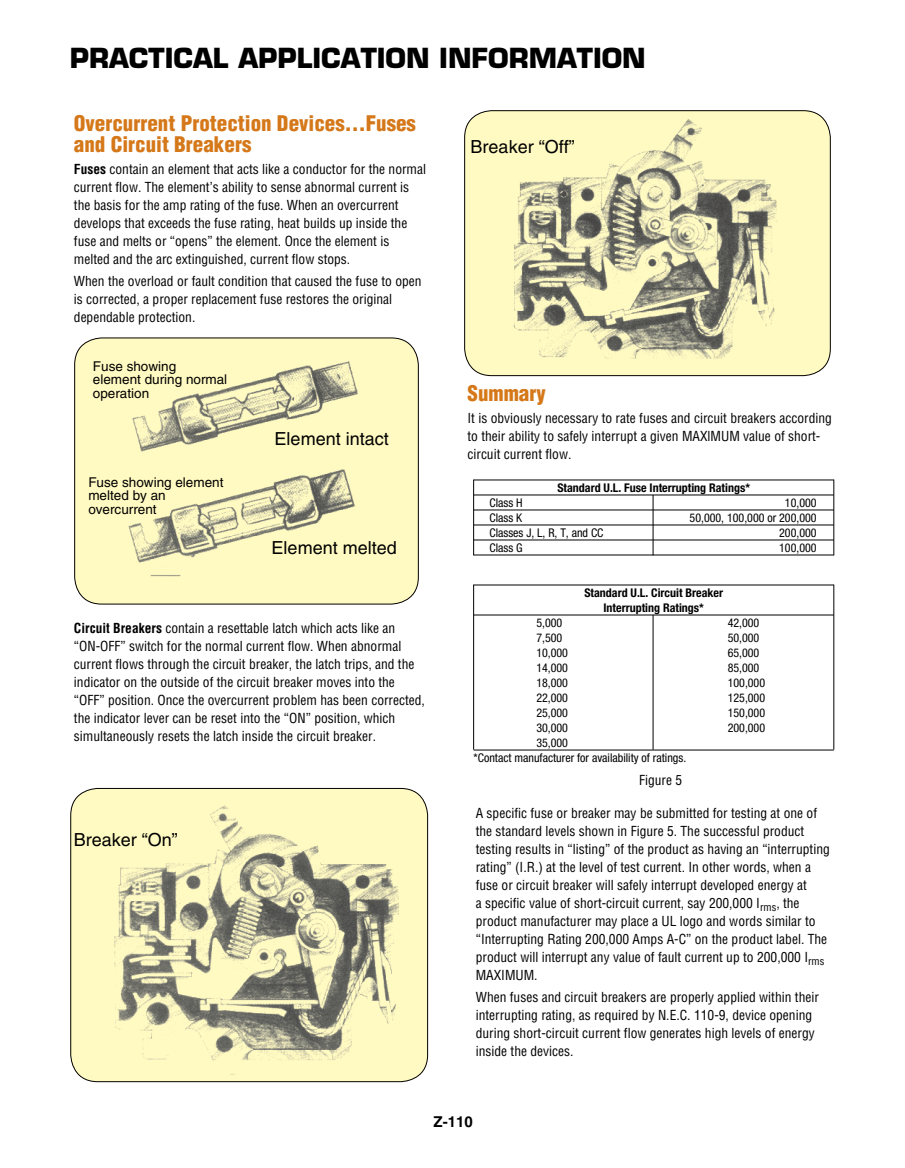
<style>
.page{position:relative;width:905px;height:1168px;background:#fff}
.page>*{position:absolute;margin:0;border:0;box-sizing:border-box;transform-origin:0 0}
.t1{font:700 27px "Eurostile";color:#000}
.t2{font:900 condensed 21px/21px "Helvetica";color:#d5781a}
.t3{font:18px "Helvetica";color:#000}
.t4{font:700 15px "Helvetica";color:#000}
.t5{font:condensed 13.5px/18px "Helvetica";color:#000}
.t6{font:13.5px/13.5px "Helvetica";color:#000}
.t7{font:condensed 12px/15px "Helvetica Neue";color:#000}
.t8{font:700 condensed 12px/15px "Helvetica Neue";color:#000;text-align:center}
.s1{font-weight:700}
</style>
<div class="page">
<img style="left:464px;top:111px;width:366px;height:265px">
<div style="left:464px;top:110px;width:366px;height:266px;border:1px solid #000;border-radius:27px"></div>
<img style="left:75px;top:345px;width:343px;height:259px">
<div style="left:74px;top:338px;width:344px;height:266px;border:1px solid #000;border-radius:27px"></div>
<img style="left:71px;top:788px;width:356px;height:293px">
<div style="left:70px;top:788px;width:358px;height:294px;border:1px solid #000;border-radius:27px"></div>
<hr style="left:473px;top:495px;width:360px;height:1px;background:#000">
<hr style="left:473px;top:480px;width:360px;height:1px;background:#000">
<hr style="left:473px;top:510px;width:360px;height:1px;background:#000">
<hr style="left:473px;top:525px;width:360px;height:1px;background:#000">
<hr style="left:473px;top:540px;width:360px;height:1px;background:#000">
<hr style="left:473px;top:555px;width:360px;height:1px;background:#000">
<hr style="left:473px;top:585px;width:360px;height:1px;background:#000">
<hr style="left:473px;top:615px;width:360px;height:1px;background:#000">
<hr style="left:473px;top:750px;width:360px;height:1px;background:#000">
<hr style="left:833px;top:585px;width:1px;height:165px;background:#000">
<hr style="left:652px;top:615px;width:1px;height:135px;background:#000">
<hr style="left:473px;top:585px;width:1px;height:165px;background:#000">
<hr style="left:833px;top:480px;width:1px;height:75px;background:#000">
<hr style="left:652px;top:495px;width:1px;height:60px;background:#000">
<hr style="left:473px;top:480px;width:1px;height:75px;background:#000">
<h1 class="t1" style="left:70px;top:41px;width:189px">PRACTICAL APP</h1>
<h1 class="t1" style="left:297px;top:41px;width:350px">LICATION INFORMATION</h1>
<h2 class="t2" style="left:74px;top:112px;width:343px">Overcurrent Protection Devices...Fuses and Circuit Breakers</h2>
<p class="t5" style="left:74px;top:160px;width:354px"><span class="s1">Fuses</span> contain an element that acts like a conductor for the normal current flow. The element’s ability to sense abnormal current is the basis for the amp rating of the fuse. When an overcurrent develops that exceeds the fuse rating, heat builds up inside the fuse and melts or “opens” the element. Once the element is melted and the arc extinguished, current flow stops.</p>
<p class="t5" style="left:74px;top:272px;width:349px">When the overload or fault condition that caused the fuse to open is corrected, a proper replacement fuse restores the original dependable protection.</p>
<p class="t6" style="left:93px;top:359px;width:136px">Fuse showing element during normal operation</p>
<p class="t6" style="left:88px;top:475px;width:137px">Fuse showing element melted by an overcurrent</p>
<h3 class="t3" style="left:274px;top:429px;width:116px">Element intact</h3>
<h3 class="t3" style="left:271px;top:537px;width:127px">Element melted</h3>
<p class="t5" style="left:74px;top:619px;width:352px"><span class="s1">Circuit Breakers</span> contain a resettable latch which acts like an “ON-OFF” switch for the normal current flow. When abnormal current flows through the circuit breaker, the latch trips, and the indicator on the outside of the circuit breaker moves into the “OFF” position. Once the overcurrent problem has been corrected, the indicator lever can be reset into the “ON” position, which simultaneously resets the latch inside the circuit breaker.</p>
<h3 class="t3" style="left:74px;top:829px;width:106px">Breaker “On”</h3>
<h3 class="t3" style="left:470px;top:136px;width:106px">Breaker “Off”</h3>
<h2 class="t2" style="left:467px;top:382px;width:80px">Summary</h2>
<p class="t5" style="left:467px;top:409px;width:366px">It is obviously necessary to rate fuses and circuit breakers according to their ability to safely interrupt a given MAXlMUM value of short&shy;circuit current flow.</p>
<p class="t8" style="left:557px;top:480px;width:194px">Standard U.L. Fuse Interrupting Ratings*</p>
<p class="t7" style="left:489px;top:495px;width:35px">Class H</p>
<p class="t7" style="left:785px;top:495px;width:33px">10,000</p>
<p class="t7" style="left:489px;top:510px;width:34px">Class K</p>
<p class="t7" style="left:689px;top:510px;width:128px">50,000, 100,000 or 200,000</p>
<p class="t7" style="left:489px;top:525px;width:115px">Classes J, L, R, T, and CC</p>
<p class="t7" style="left:779px;top:525px;width:39px">200,000</p>
<p class="t7" style="left:489px;top:540px;width:35px">Class G</p>
<p class="t7" style="left:779px;top:540px;width:39px">100,000</p>
<p class="t8" style="left:584px;top:585px;width:140px">Standard U.L. Circuit Breaker<br>Interrupting Ratings*</p>
<p class="t7" style="left:536px;top:615px;width:27px">5,000</p>
<p class="t7" style="left:727px;top:615px;width:33px">42,000</p>
<p class="t7" style="left:536px;top:630px;width:27px">7,500</p>
<p class="t7" style="left:727px;top:630px;width:33px">50,000</p>
<p class="t7" style="left:536px;top:645px;width:33px">10,000</p>
<p class="t7" style="left:727px;top:645px;width:33px">65,000</p>
<p class="t7" style="left:536px;top:660px;width:33px">14,000</p>
<p class="t7" style="left:727px;top:660px;width:33px">85,000</p>
<p class="t7" style="left:536px;top:675px;width:33px">18,000</p>
<p class="t7" style="left:727px;top:675px;width:39px">100,000</p>
<p class="t7" style="left:536px;top:690px;width:33px">22,000</p>
<p class="t7" style="left:727px;top:690px;width:39px">125,000</p>
<p class="t7" style="left:536px;top:705px;width:33px">25,000</p>
<p class="t7" style="left:727px;top:705px;width:39px">150,000</p>
<p class="t7" style="left:536px;top:720px;width:33px">30,000</p>
<p class="t7" style="left:727px;top:720px;width:39px">200,000</p>
<p class="t7" style="left:473px;top:735px;width:214px;text-indent:63px">35,000<br>*Contact manufacturer for availability of ratings.</p>
<p class="t6" style="left:629px;top:780px;width:51px">Figure 5</p>
<p class="t5" style="left:639px;top:771px;width:45px">Figure 5</p>
<p class="t5" style="left:476px;top:803px;width:355px">A specific fuse or breaker may be submitted for testing at one of the standard levels shown in Figure 5. The successful product testing results in “listing” of the product as having an “interrupting rating” (I.R.) at the level of test current. In other words, when a fuse or circuit breaker will safely interrupt developed energy at<br>a specific value of short-circuit current, say 200,000 I<sub>rms</sub>, the product manufacturer may place a UL logo and words similar to “Interrupting Rating 200,000 Amps A-C” on the product label. The product will interrupt any value of fault current up to 200,000 I<sub>rms </sub>MAXIMUM.</p>
<p class="t5" style="left:476px;top:988px;width:344px">When fuses and circuit breakers are properly applied within their interrupting rating, as required by N.E.C. 110-9, device opening during short-circuit current flow generates high levels of energy inside the devices.</p>
<p class="t4" style="left:433px;top:1113px;width:41px">Z-110</p>
</div>
